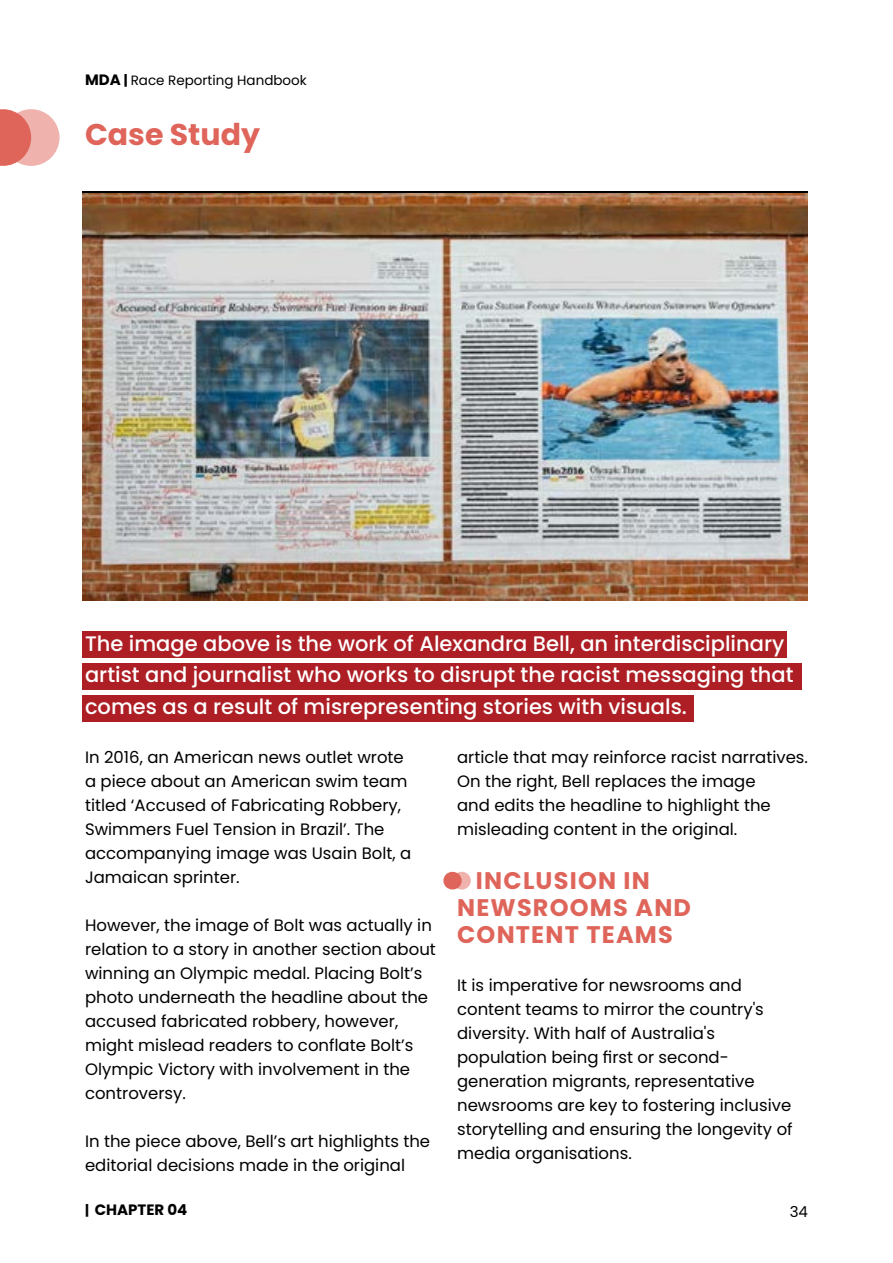
<style>
.page{position:relative;width:893px;height:1263px;background:#fff}
.page>*{position:absolute;margin:0;border:0;box-sizing:border-box;transform-origin:0 0}
.t1{font:700 30px "Poppins";color:#df655b}
.t2{font:700 24px/27px "Poppins";letter-spacing:.05em;color:#df655b}
.t3{font:500 21px/31.5px "Poppins";color:#fff}
.t4{font:16.5px/24px "Poppins";color:#000101}
.t5{font:16.5px/24px "Poppins";color:#000}
.t6{font:700 15px "Poppins";color:#000}
.t7{font:15px "Poppins";color:#000}
.t8{font:13.5px "Poppins";color:#000}
.s1{font-weight:700;font-size:15px}
.s2{font-weight:700}
.s3{font-size:13.5px}
</style>
<div class="page">
<div style="left:82px;top:631px;width:705px;height:27px;background:#ad1f25"></div>
<div style="left:82px;top:663px;width:719px;height:27px;background:#ad1f25"></div>
<div style="left:82px;top:695px;width:611px;height:26px;background:#ad1f25"></div>
<img style="left:82px;top:193px;width:726px;height:407px">
<svg style="left:0;top:109px;width:26px;height:57px"></svg>
<svg style="left:3px;top:109px;width:57px;height:57px;fill:#efb2ad"></svg>
<svg style="left:443px;top:871px;width:20px;height:19px"></svg>
<svg style="left:453px;top:872px;width:18px;height:17px"></svg>
<p class="t8" style="left:85px;top:72px;width:223px"><span class="s1">MDA</span> <span class="s2">|</span> Race Reporting Handbook</p>
<h1 class="t1" style="left:85px;top:117px;width:176px">Case Study</h1>
<p class="t3" style="left:85px;top:628px;width:710px">The image above is the work of Alexandra Bell, an interdisciplinary artist and journalist who works to disrupt the racist messaging that comes as a result of misrepresenting stories with visuals.</p>
<p class="t4" style="left:457px;top:745px;width:352px">article that may reinforce racist narratives.<br>On the right, Bell replaces the image<br>and edits the headline to highlight the misleading content in the original.</p>
<h2 class="t2" style="left:457px;top:867px;width:235px;text-indent:19px">INCLUSION IN<br>NEWSROOMS AND<br>CONTENT TEAMS</h2>
<p class="t5" style="left:457px;top:973px;width:337px">It is imperative for newsrooms and content teams to mirror the country's diversity. With half of Australia's population being first or second&shy;generation migrants, representative newsrooms are key to fostering inclusive storytelling and ensuring the longevity of media organisations.</p>
<p class="t4" style="left:85px;top:745px;width:328px">In 2016, an American news outlet wrote a piece about an American swim team titled ‘Accused of Fabricating Robbery, Swimmers Fuel Tension in Brazil’. The accompanying image was Usain Bolt, a Jamaican sprinter.</p>
<p class="t4" style="left:85px;top:913px;width:352px">However, the image of Bolt was actually in relation to a story in another section about winning an Olympic medal. Placing Bolt’s photo underneath the headline about the accused fabricated robbery, however, might mislead readers to conflate Bolt’s Olympic Victory with involvement in the controversy.</p>
<p class="t4" style="left:85px;top:1129px;width:347px">In the piece above, Bell’s art highlights the editorial decisions made in the original</p>
<p class="t6" style="left:85px;top:1201px;width:104px"><span class="s3">|</span> CHAPTER 04</p>
<p class="t7" style="left:790px;top:1202px;width:20px">34</p>
</div>
